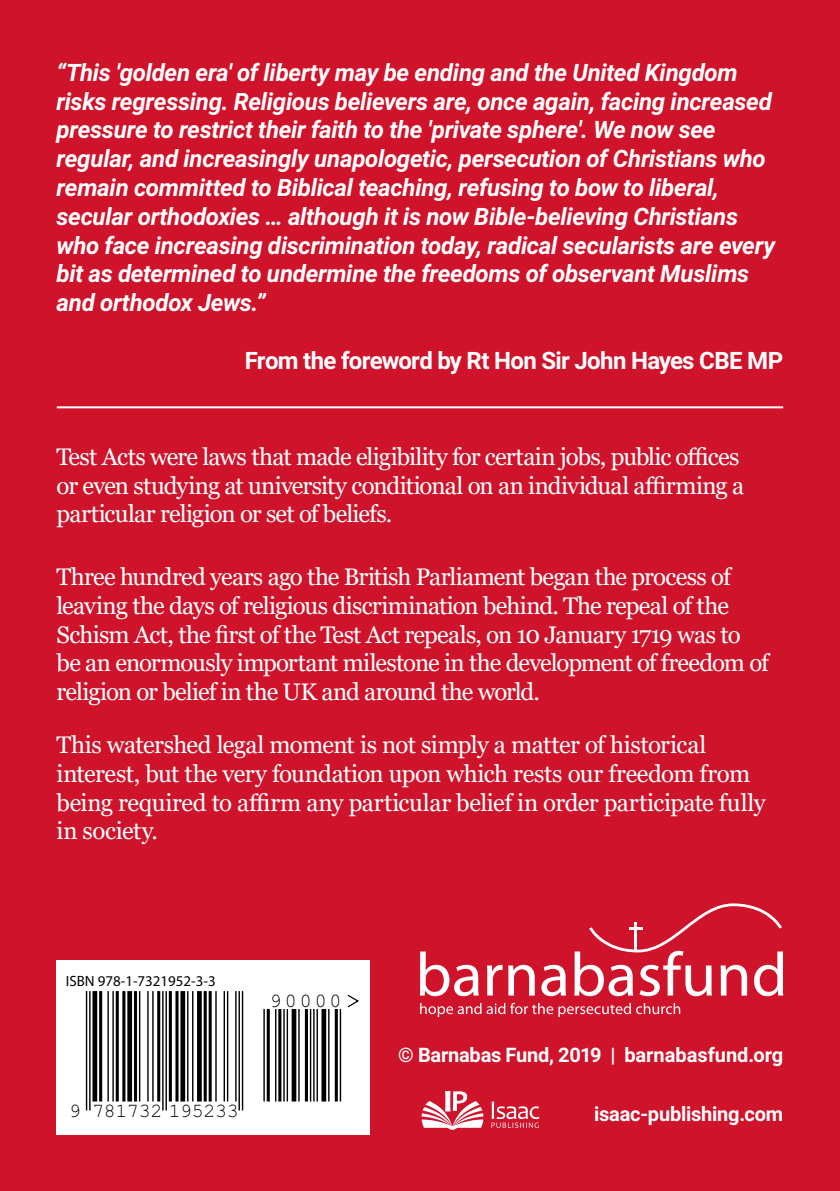
<style>
.page{position:relative;width:840px;height:1191px;background:#fff}
.page>*{position:absolute;margin:0;border:0;box-sizing:border-box;transform-origin:0 0}
.t1{font:24px/28.8px "Georgia";letter-spacing:-.03em;color:#fff}
.t2{font:italic 700 24px/28.8px "Roboto";letter-spacing:-.015em;color:#fff}
.t3{font:700 24px "Roboto";letter-spacing:-.03em;color:#fff}
.t4{font:700 20px "Roboto";letter-spacing:-.01em;color:#fff}
.t5{font:19.8px "Helvetica";letter-spacing:-.015em;color:#000}
.t6{font:15px "Courier";color:#000}
</style>
<div class="page">
<div style="left:0;top:0;width:839px;height:1191px;background:#ce132b"></div>
<svg style="left:420px;top:951px;width:58px;height:45px"></svg>
<svg style="left:487px;top:964px;width:15px;height:31px"></svg>
<svg style="left:508px;top:964px;width:26px;height:31px"></svg>
<svg style="left:541px;top:964px;width:24px;height:32px"></svg>
<svg style="left:574px;top:903px;width:208px;height:93px"></svg>
<svg style="left:420px;top:1002px;width:259px;height:15px"></svg>
<svg style="left:421px;top:1091px;width:62px;height:38px"></svg>
<svg style="left:491px;top:1101px;width:48px;height:27px"></svg>
<div style="left:57px;top:959px;width:312px;height:175px;background:#fff"></div>
<hr style="left:86px;top:991px;width:1px;height:119px;background:#000">
<hr style="left:89px;top:991px;width:1px;height:119px;background:#000">
<div style="left:92px;top:991px;width:5px;height:110px;background:#000"></div>
<hr style="left:99px;top:991px;width:3px;height:110px;background:#000">
<hr style="left:107px;top:991px;width:2px;height:110px;background:#000">
<hr style="left:112px;top:991px;width:2px;height:110px;background:#000">
<hr style="left:116px;top:991px;width:3px;height:110px;background:#000">
<hr style="left:122px;top:991px;width:3px;height:110px;background:#000">
<div style="left:127px;top:991px;width:5px;height:110px;background:#000"></div>
<hr style="left:134px;top:991px;width:3px;height:110px;background:#000">
<hr style="left:139px;top:991px;width:1px;height:110px;background:#000">
<hr style="left:147px;top:991px;width:2px;height:110px;background:#000">
<hr style="left:152px;top:991px;width:1px;height:110px;background:#000">
<hr style="left:157px;top:991px;width:3px;height:110px;background:#000">
<hr style="left:162px;top:991px;width:1px;height:119px;background:#000">
<hr style="left:165px;top:991px;width:2px;height:119px;background:#000">
<hr style="left:169px;top:991px;width:3px;height:110px;background:#000">
<hr style="left:175px;top:991px;width:3px;height:110px;background:#000">
<div style="left:180px;top:991px;width:5px;height:110px;background:#000"></div>
<hr style="left:187px;top:991px;width:1px;height:110px;background:#000">
<hr style="left:192px;top:991px;width:1px;height:110px;background:#000">
<div style="left:197px;top:991px;width:5px;height:110px;background:#000"></div>
<svg style="left:203px;top:991px;width:4px;height:110px"></svg>
<hr style="left:208px;top:991px;width:3px;height:110px;background:#000">
<hr style="left:215px;top:991px;width:1px;height:110px;background:#000">
<hr style="left:223px;top:991px;width:2px;height:110px;background:#000">
<hr style="left:227px;top:991px;width:1px;height:110px;background:#000">
<hr style="left:235px;top:991px;width:1px;height:110px;background:#000">
<hr style="left:238px;top:991px;width:2px;height:119px;background:#000">
<hr style="left:242px;top:991px;width:1px;height:119px;background:#000">
<hr style="left:263px;top:1009px;width:2px;height:92px;background:#000">
<svg style="left:266px;top:1009px;width:4px;height:92px"></svg>
<hr style="left:275px;top:1009px;width:1px;height:92px;background:#000">
<hr style="left:278px;top:1009px;width:3px;height:92px;background:#000">
<hr style="left:283px;top:1009px;width:1px;height:92px;background:#000">
<hr style="left:286px;top:1009px;width:2px;height:92px;background:#000">
<div style="left:291px;top:1009px;width:5px;height:92px;background:#000"></div>
<hr style="left:298px;top:1009px;width:1px;height:92px;background:#000">
<hr style="left:305px;top:1009px;width:3px;height:92px;background:#000">
<hr style="left:310px;top:1009px;width:1px;height:92px;background:#000">
<hr style="left:313px;top:1009px;width:1px;height:92px;background:#000">
<hr style="left:316px;top:1009px;width:2px;height:92px;background:#000">
<div style="left:321px;top:1009px;width:5px;height:92px;background:#000"></div>
<hr style="left:328px;top:1009px;width:1px;height:92px;background:#000">
<hr style="left:334px;top:1009px;width:3px;height:92px;background:#000">
<hr style="left:339px;top:1009px;width:2px;height:92px;background:#000">
<svg style="left:347px;top:994px;width:12px;height:14px"></svg>
<hr style="left:57px;top:406px;width:725px;height:2px;background:#fff">
<p class="t2" style="left:57px;top:57px;width:719px">“This 'golden era' of liberty may be ending and the United Kingdom risks regressing. Religious believers are, once again, facing increased pressure to restrict their faith to the 'private sphere'. We now see regular, and increasingly unapologetic, persecution of Christians who remain committed to Biblical teaching, refusing to bow to liberal, secular orthodoxies … although it is now Bible-believing Christians who face increasing discrimination today, radical secularists are every bit as determined to undermine the freedoms of observant Muslims and orthodox Jews.”</p>
<p class="t3" style="left:245px;top:343px;width:539px">From the foreword by Rt Hon Sir John Hayes CBE MP</p>
<p class="t1" style="left:57px;top:443px;width:688px">Test Acts were laws that made eligibility for certain jobs, public offices or even studying at university conditional on an individual affirming a particular religion or set of beliefs.</p>
<p class="t1" style="left:57px;top:563px;width:713px">Three hundred years ago the British Parliament began the process of leaving the days of religious discrimination behind. The repeal of the Schism Act, the first of the Test Act repeals, on 10 January 1719 was to be an enormously important milestone in the development of freedom of religion or belief in the UK and around the world.</p>
<p class="t1" style="left:57px;top:731px;width:710px">This watershed legal moment is not simply a matter of historical interest, but the very foundation upon which rests our freedom from being required to affirm any particular belief in order participate fully in society.</p>
<p class="t6" style="left:66px;top:971px;width:151px">ISBN 978-1-7321952-3-3</p>
<p class="t5" style="left:270px;top:989px;width:73px">90000</p>
<p class="t4" style="left:398px;top:1041px;width:386px">© Barnabas Fund, 2019 | barnabasfund.org</p>
<p class="t5" style="left:69px;top:1098px;width:171px">9 781732 195233</p>
<p class="t4" style="left:594px;top:1099px;width:190px">isaac-publishing.com</p>
</div>
